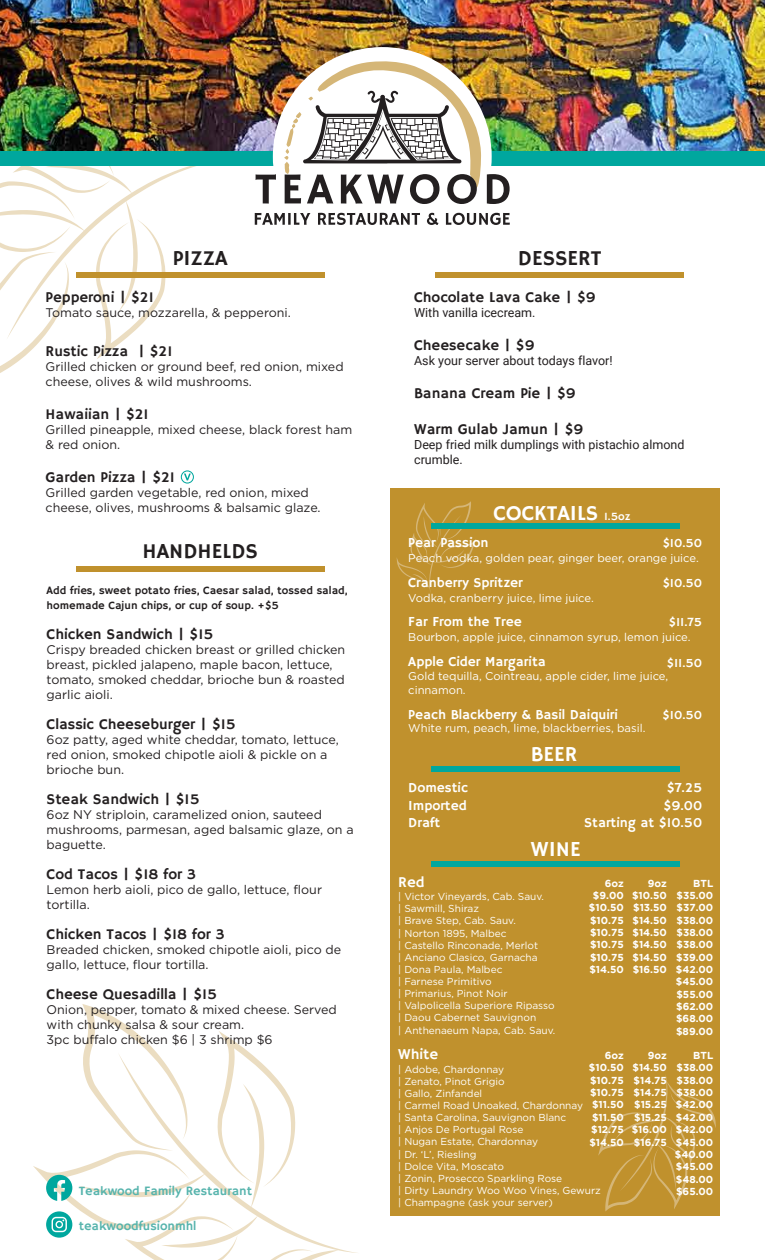
<style>
.page{position:relative;width:765px;height:1260px;background:#fff}
.page>*{position:absolute;margin:0;border:0;box-sizing:border-box;transform-origin:0 0}
.t1{font:21.38px "Hammersmith One";color:#fff}
.t2{font:21.38px "Hammersmith One";color:#231f20}
.t3{font:15px "Hammersmith One";color:#231f20}
.t4{font:15px "Hammersmith One";color:#fff}
.t5{font:13.75px/17.5px "Hammersmith One";color:#fff;text-align:justify}
.t6{font:12.88px "Hammersmith One";color:#57b4ad}
.t7{font:12.5px/15px "Gotham";color:#231f20}
.t8{font:12.5px/15px "Roboto";color:#231f20}
.t9{font:12.5px "Hammersmith One";color:#fff}
.t10{font:11.25px/13.5px "Gotham";color:#fff}
.t11{font:11.25px/15px "Hammersmith One";color:#231f20}
.t12{font:10.12px/12.1px "Gotham";color:#fff}
.t13{font:700 10.12px/12.4px "Gotham";color:#fff;text-align:justify}
.s1{font-size:11.25px}
</style>
<div class="page">
<svg style="left:0;top:166px;width:185px;height:207px"></svg>
<div style="left:0;top:123px;width:765px;height:43px;background:#00a79e"></div>
<img style="left:0;top:0;width:765px;height:150px">
<div style="left:273px;top:47px;width:219px;height:219px;background:#fff;border-radius:50%"></div>
<svg style="left:255px;top:213px;width:56px;height:12px"></svg>
<svg style="left:318px;top:213px;width:102px;height:12px"></svg>
<svg style="left:427px;top:213px;width:12px;height:12px"></svg>
<svg style="left:446px;top:213px;width:64px;height:12px"></svg>
<svg style="left:256px;top:174px;width:20px;height:30px"></svg>
<svg style="left:284px;top:61px;width:197px;height:143px"></svg>
<svg style="left:487px;top:174px;width:23px;height:30px"></svg>
<div style="left:390px;top:488px;width:330px;height:728px;background:#c0912d"></div>
<svg style="left:397px;top:501px;width:79px;height:91px"></svg>
<svg style="left:598px;top:1075px;width:118px;height:136px"></svg>
<div style="left:76px;top:566px;width:248px;height:5px;background:#c0912d"></div>
<div style="left:76px;top:272px;width:248px;height:6px;background:#c0912d"></div>
<div style="left:436px;top:272px;width:248px;height:6px;background:#c0912d"></div>
<div style="left:432px;top:524px;width:248px;height:5px;background:#00a79d"></div>
<div style="left:432px;top:862px;width:248px;height:5px;background:#00a79d"></div>
<svg style="left:181px;top:470px;width:13px;height:14px"></svg>
<div style="left:432px;top:767px;width:248px;height:5px;background:#00a79d"></div>
<svg style="left:33px;top:1004px;width:284px;height:256px"></svg>
<h1 class="t2" style="left:173px;top:246px;width:57px">PIZZA</h1>
<h1 class="t2" style="left:518px;top:246px;width:85px">DESSERT</h1>
<p class="t3" style="left:46px;top:288px;width:110px">Pepperoni | $21</p>
<p class="t7" style="left:46px;top:304px;width:247px">Tomato sauce, mozzarella, &amp; pepperoni.</p>
<p class="t3" style="left:46px;top:342px;width:128px">Rustic Pizza | $21</p>
<p class="t7" style="left:46px;top:358px;width:300px">Grilled chicken or ground beef, red onion, mixed cheese, olives &amp; wild mushrooms.</p>
<p class="t3" style="left:46px;top:405px;width:105px">Hawaiian | $21</p>
<p class="t7" style="left:46px;top:421px;width:308px">Grilled pineapple, mixed cheese, black forest ham &amp; red onion.</p>
<p class="t3" style="left:46px;top:468px;width:131px">Garden Pizza | $21</p>
<p class="t7" style="left:46px;top:484px;width:277px">Grilled garden vegetable, red onion, mixed cheese, olives, mushrooms &amp; balsamic glaze.</p>
<h1 class="t2" style="left:143px;top:539px;width:117px">HANDHELDS</h1>
<p class="t11" style="left:47px;top:584px;width:302px">Add fries, sweet potato fries, Caesar salad, tossed salad, homemade Cajun chips, or cup of soup. +$5</p>
<p class="t3" style="left:47px;top:626px;width:168px">Chicken Sandwich | $15</p>
<p class="t7" style="left:47px;top:642px;width:300px">Crispy breaded chicken breast or grilled chicken breast, pickled jalapeno, maple bacon, lettuce, tomato, smoked cheddar, brioche bun &amp; roasted garlic aioli.</p>
<p class="t3" style="left:47px;top:716px;width:191px">Classic Cheeseburger | $15</p>
<p class="t7" style="left:47px;top:732px;width:294px">6oz patty, aged white cheddar, tomato, lettuce, red onion, smoked chipotle aioli &amp; pickle on a brioche bun.</p>
<p class="t3" style="left:47px;top:791px;width:155px">Steak Sandwich | $15</p>
<p class="t7" style="left:47px;top:807px;width:309px">6oz NY striploin, caramelized onion, sauteed mushrooms, parmesan, aged balsamic glaze, on a baguette.</p>
<p class="t3" style="left:47px;top:866px;width:151px">Cod Tacos | $18 for 3</p>
<p class="t7" style="left:47px;top:882px;width:277px">Lemon herb aioli, pico de gallo, lettuce, flour tortilla.</p>
<p class="t3" style="left:47px;top:926px;width:180px">Chicken Tacos | $18 for 3</p>
<p class="t7" style="left:47px;top:942px;width:296px">Breaded chicken, smoked chipotle aioli, pico de gallo, lettuce, flour tortilla.</p>
<p class="t3" style="left:47px;top:986px;width:172px">Cheese Quesadilla | $15</p>
<p class="t7" style="left:47px;top:1002px;width:292px">Onion, pepper, tomato &amp; mixed cheese. Served with chunky salsa &amp; sour cream.<br>3pc buffalo chicken $6 | 3 shrimp $6</p>
<p class="t6" style="left:79px;top:1183px;width:175px">Teakwood Family Restaurant</p>
<p class="t6" style="left:79px;top:1218px;width:119px">teakwoodfusionmhl</p>
<p class="t3" style="left:414px;top:288px;width:183px">Chocolate Lava Cake | $9</p>
<p class="t8" style="left:414px;top:304px;width:123px">With vanilla icecream.</p>
<p class="t3" style="left:414px;top:336px;width:122px">Cheesecake | $9</p>
<p class="t8" style="left:414px;top:352px;width:200px">Ask your server about todays flavor!</p>
<p class="t3" style="left:414px;top:384px;width:163px">Banana Cream Pie | $9</p>
<p class="t3" style="left:414px;top:420px;width:171px">Warm Gulab Jamun | $9</p>
<p class="t8" style="left:414px;top:436px;width:272px">Deep fried milk dumplings with pistachio almond crumble.</p>
<h1 class="t1" style="left:494px;top:500px;width:138px">COCKTAILS <span class="s1">1.5oz</span></h1>
<p class="t5" style="left:408px;top:535px;width:82px">Pear Passion</p>
<p class="t9" style="left:663px;top:536px;width:41px">$10.50</p>
<p class="t9" style="left:663px;top:575px;width:41px">$10.50</p>
<p class="t9" style="left:669px;top:615px;width:35px">$11.75</p>
<p class="t9" style="left:667px;top:655px;width:37px">$11.50</p>
<p class="t10" style="left:408px;top:551px;width:292px">Peach vodka, golden pear, ginger beer, orange juice.</p>
<p class="t5" style="left:408px;top:575px;width:116px">Cranberry Spritzer</p>
<p class="t10" style="left:408px;top:591px;width:187px">Vodka, cranberry juice, lime juice.</p>
<p class="t5" style="left:408px;top:613px;width:115px">Far From the Tree</p>
<p class="t10" style="left:408px;top:630px;width:284px">Bourbon, apple juice, cinnamon syrup, lemon juice.</p>
<p class="t5" style="left:408px;top:654px;width:139px">Apple Cider Margarita</p>
<p class="t10" style="left:408px;top:669px;width:261px">Gold tequilla, Cointreau, apple cider, lime juice, cinnamon.</p>
<p class="t5" style="left:408px;top:706px;width:211px">Peach Blackberry &amp; Basil Daiquiri</p>
<p class="t10" style="left:408px;top:722px;width:239px">White rum, peach, lime, blackberries, basil.</p>
<h1 class="t1" style="left:531px;top:742px;width:48px">BEER</h1>
<p class="t9" style="left:663px;top:707px;width:41px">$10.50</p>
<p class="t5" style="left:408px;top:780px;width:61px">Domestic Imported Draft</p>
<p class="t5" style="left:584px;top:780px;width:119px;text-align:right">$7.25<br>$9.00<br>Starting at $10.50</p>
<h1 class="t1" style="left:531px;top:836px;width:51px">WINE</h1>
<p class="t4" style="left:398px;top:873px;width:28px">Red</p>
<p class="t13" style="left:589px;top:877px;width:36px;text-align:right">6oz $9.00 $10.50 $10.75 $10.75 $10.75 $10.75 $14.50</p>
<p class="t13" style="left:632px;top:877px;width:36px;text-indent:16px">9oz $10.50 $13.50 $14.50 $14.50 $14.50 $14.50 $16.50</p>
<p class="t13" style="left:676px;top:876px;width:39px;text-indent:17px">BTL $35.00 $37.00 $38.00 $38.00 $38.00 $39.00 $42.00 $45.00 $55.00 $62.00 $68.00 $89.00</p>
<p class="t13" style="left:589px;top:1049px;width:36px;text-align:right">6oz $10.50 $10.75 $10.75 $11.50 $11.50 $12.75 $14.50</p>
<p class="t13" style="left:632px;top:1049px;width:37px;text-indent:16px">9oz $14.50 $14.75 $14.75 $15.25 $15.25 $16.00 $16.75</p>
<p class="t13" style="left:675px;top:1049px;width:40px;text-indent:18px">BTL $38.00 $38.00 $38.00 $42.00 $42.00 $42.00 $45.00 $40.00 $45.00 $48.00 $65.00</p>
<p class="t12" style="left:398px;top:890px;width:159px">| Victor Vineyards, Cab. Sauv.<br>| Sawmill, Shiraz<br>| Brave Step, Cab. Sauv.<br>| Norton 1895, Malbec<br>| Castello Rinconade, Merlot<br>| Anciano Clasico, Garnacha<br>| Dona Paula, Malbec<br>| Farnese Primitivo<br>| Primarius, Pinot Noir<br>| Valpolicella Superiore Ripasso | Daou Cabernet Sauvignon<br>| Anthenaeum Napa, Cab. Sauv.</p>
<p class="t4" style="left:398px;top:1045px;width:42px">White</p>
<p class="t12" style="left:398px;top:1063px;width:204px">| Adobe, Chardonnay<br>| Zenato, Pinot Grigio<br>| Gallo, Zinfandel<br>| Carmel Road Unoaked, Chardonnay<br>| Santa Carolina, Sauvignon Blanc<br>| Anjos De Portugal Rose<br>| Nugan Estate, Chardonnay<br>| Dr. ‘L’, Riesling<br>| Dolce Vita, Moscato<br>| Zonin, Prosecco Sparkling Rose<br>| Dirty Laundry Woo Woo Vines, Gewurz | Champagne (ask your server)</p>
</div>
